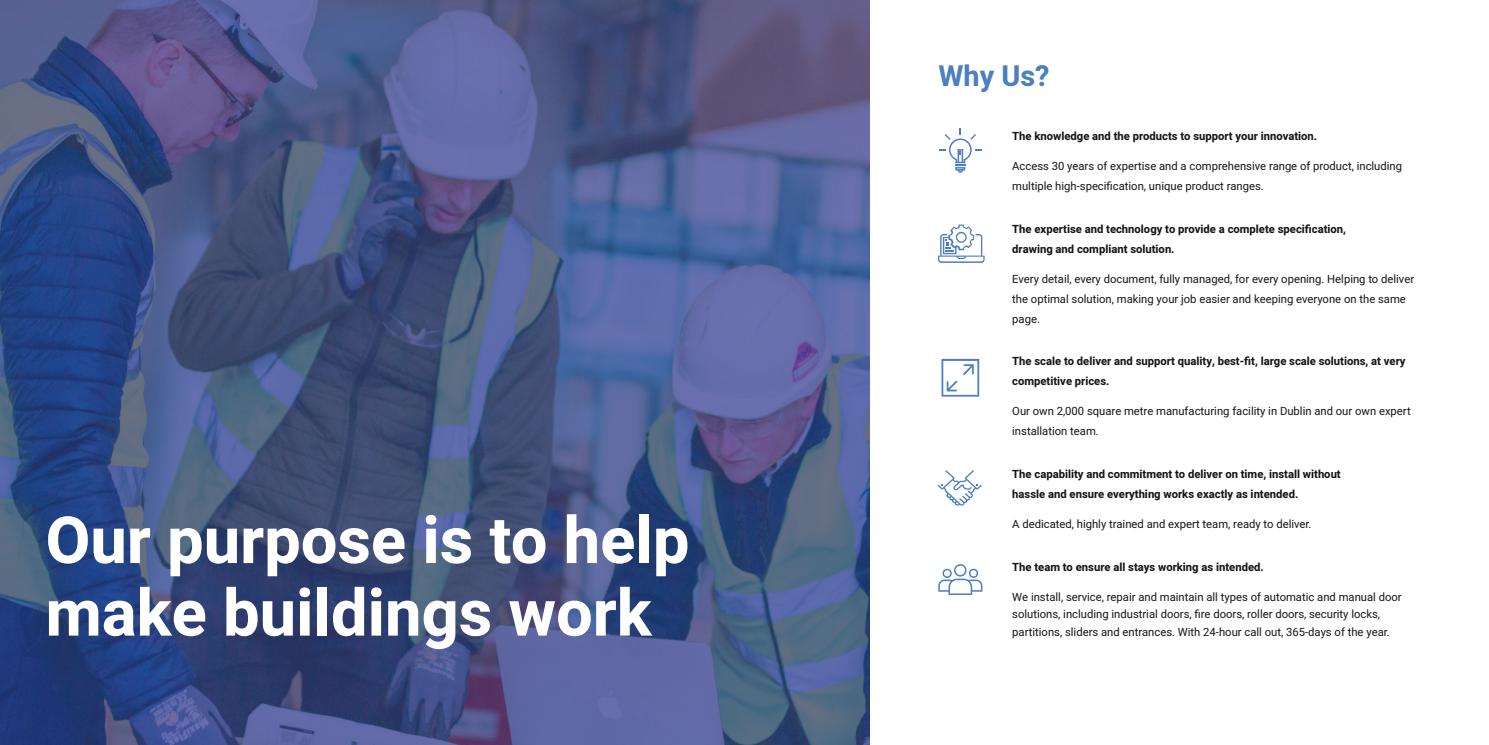
<style>
.page{position:relative;width:1489px;height:745px;background:#fff}
.page>*{position:absolute;margin:0;border:0;box-sizing:border-box;transform-origin:0 0}
.t1{font:700 65px/72.5px "Heebo";color:#fff}
.t2{font:700 28.75px "Heebo";color:#4c7ec0}
.t3{font:11.25px/20px "Heebo";color:#171515}
.t4{font:700 11.25px/20px "Heebo";color:#171515}
</style>
<div class="page">
<img style="left:0;top:0;width:869px;height:744px">
<svg style="left:937px;top:470px;width:44px;height:35px"></svg>
<svg style="left:938px;top:564px;width:44px;height:30px"></svg>
<svg style="left:941px;top:358px;width:38px;height:38px"></svg>
<svg style="left:939px;top:128px;width:42px;height:44px"></svg>
<svg style="left:938px;top:224px;width:46px;height:39px"></svg>
<h1 class="t1" style="left:46px;top:505px;width:645px">Our purpose is to help make buildings work</h1>
<h2 class="t2" style="left:938px;top:56px;width:113px">Why Us?</h2>
<p class="t4" style="left:1012px;top:126px;width:306px">The knowledge and the products to support your innovation.</p>
<p class="t3" style="left:1012px;top:156px;width:391px">Access 30 years of expertise and a comprehensive range of product, including multiple high-specification, unique product ranges.</p>
<p class="t4" style="left:1012px;top:219px;width:335px">The expertise and technology to provide a complete specification, drawing and compliant solution.</p>
<p class="t3" style="left:1012px;top:268px;width:403px">Every detail, every document, fully managed, for every opening. Helping to deliver the optimal solution, making your job easier and keeping everyone on the same page.</p>
<p class="t4" style="left:1012px;top:351px;width:395px">The scale to deliver and support quality, best-fit, large scale solutions, at very competitive prices.</p>
<p class="t3" style="left:1012px;top:401px;width:400px">Our own 2,000 square metre manufacturing facility in Dublin and our own expert installation team.</p>
<p class="t4" style="left:1012px;top:464px;width:330px">The capability and commitment to deliver on time, install without hassle and ensure everything works exactly as intended.</p>
<p class="t3" style="left:1012px;top:513px;width:301px">A dedicated, highly trained and expert team, ready to deliver.</p>
<p class="t4" style="left:1012px;top:556px;width:253px">The team to ensure all stays working as intended.</p>
<p class="t3" style="left:1012px;top:587px;width:391px;line-height:17.5px">We install, service, repair and maintain all types of automatic and manual door solutions, including industrial doors, fire doors, roller doors, security locks, partitions, sliders and entrances. With 24-hour call out, 365-days of the year.</p>
</div>
